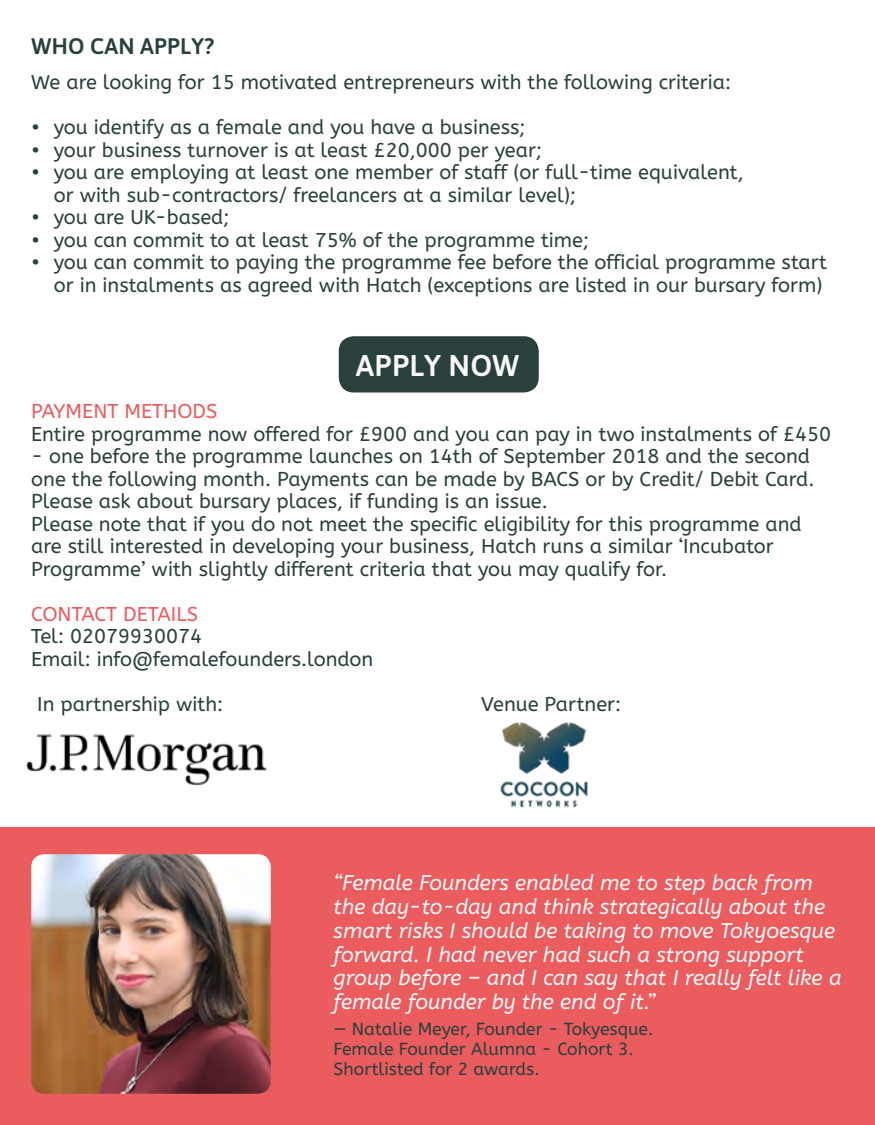
<style>
.page{position:relative;width:875px;height:1125px;background:#fff}
.page>*{position:absolute;margin:0;border:0;box-sizing:border-box;transform-origin:0 0}
.t1{font:500 30px "Asap";color:#f7f7f7}
.t2{font:500 22.5px "Asap";letter-spacing:.08em;color:#29403d}
.t3{font:italic 21.25px/23.8px "A Bee Zee";color:#f7f7f7}
.t4{font:20px/22.5px "A Bee Zee";color:#29403d}
.t5{font:20px "A Bee Zee";letter-spacing:-.02em;color:#ea5c5e}
.t6{font:17.5px/20px "A Bee Zee";color:#29403d}
</style>
<div class="page">
<div style="left:339px;top:336px;width:200px;height:56px;background:#29403d;border-radius:15px"></div>
<div style="left:0;top:828px;width:875px;height:297px;background:#ea5c5e"></div>
<img style="left:31px;top:854px;width:240px;height:240px">
<img style="left:26px;top:734px;width:241px;height:52px">
<img style="left:500px;top:722px;width:88px;height:86px">
<p class="t2" style="left:31px;top:31px;width:184px">WHO CAN APPLY?</p>
<p class="t4" style="left:31px;top:71px;width:701px">We are looking for 15 motivated entrepreneurs with the following criteria:</p>
<p class="t4" style="left:31px;top:116px;width:496px">• you identify as a female and you have a business;</p>
<p class="t4" style="left:31px;top:139px;width:512px">• your business turnover is at least £20,000 per year;</p>
<p class="t4" style="left:54px;top:161px;width:692px;text-indent:-22px">• you are employing at least one member of staff (or full-time equivalent, or with sub-contractors/ freelancers at a similar level);</p>
<p class="t4" style="left:31px;top:206px;width:200px">• you are UK-based;</p>
<p class="t4" style="left:31px;top:229px;width:559px">• you can commit to at least 75% of the programme time;</p>
<p class="t4" style="left:31px;top:251px;width:797px;text-align:right">• you can commit to paying the programme fee before the official programme start or in instalments as agreed with Hatch (exceptions are listed in our bursary form)</p>
<h1 class="t1" style="left:356px;top:345px;width:117px">APPLY NOW</h1>
<p class="t5" style="left:31px;top:400px;width:25px">Payment</p>
<p class="t5" style="left:124px;top:400px;width:30px">Methods</p>
<p class="t4" style="left:31px;top:423px;width:801px">Entire programme now offered for £900 and you can pay in two instalments of £450</p>
<p class="t4" style="left:31px;top:445px;width:785px">- one before the programme launches on 14th of September 2018 and the second one the following month. Payments can be made by BACS or by Credit/ Debit Card.<br>Please ask about bursary places, if funding is an issue.<br>Please note that if you do not meet the specific eligibility for this programme and are still interested in developing your business, Hatch runs a similar ‘Incubator Programme’ with slightly different criteria that you may qualify for.</p>
<p class="t5" style="left:31px;top:602px;width:25px">Contact</p>
<p class="t5" style="left:123px;top:602px;width:25px">Details</p>
<p class="t4" style="left:31px;top:625px;width:344px">Tel: 02079930074<br>Email: info@femalefounders.london</p>
<p class="t4" style="left:37px;top:693px;width:188px">In partnership with:</p>
<p class="t4" style="left:481px;top:693px;width:142px">Venue Partner:</p>
<p class="t3" style="left:334px;top:872px;width:509px">“Female Founders enabled me to step back from the day-to-day and think strategically about the smart risks I should be taking to move Tokyoesque forward. I had never had such a strong support group before – and I can say that I really felt like a female founder by the end of it.”</p>
<p class="t6" style="left:334px;top:1020px;width:321px">— Natalie Meyer, Founder - Tokyesque.<br>Female Founder Alumna - Cohort 3.<br>Shortlisted for 2 awards.</p>
</div>
